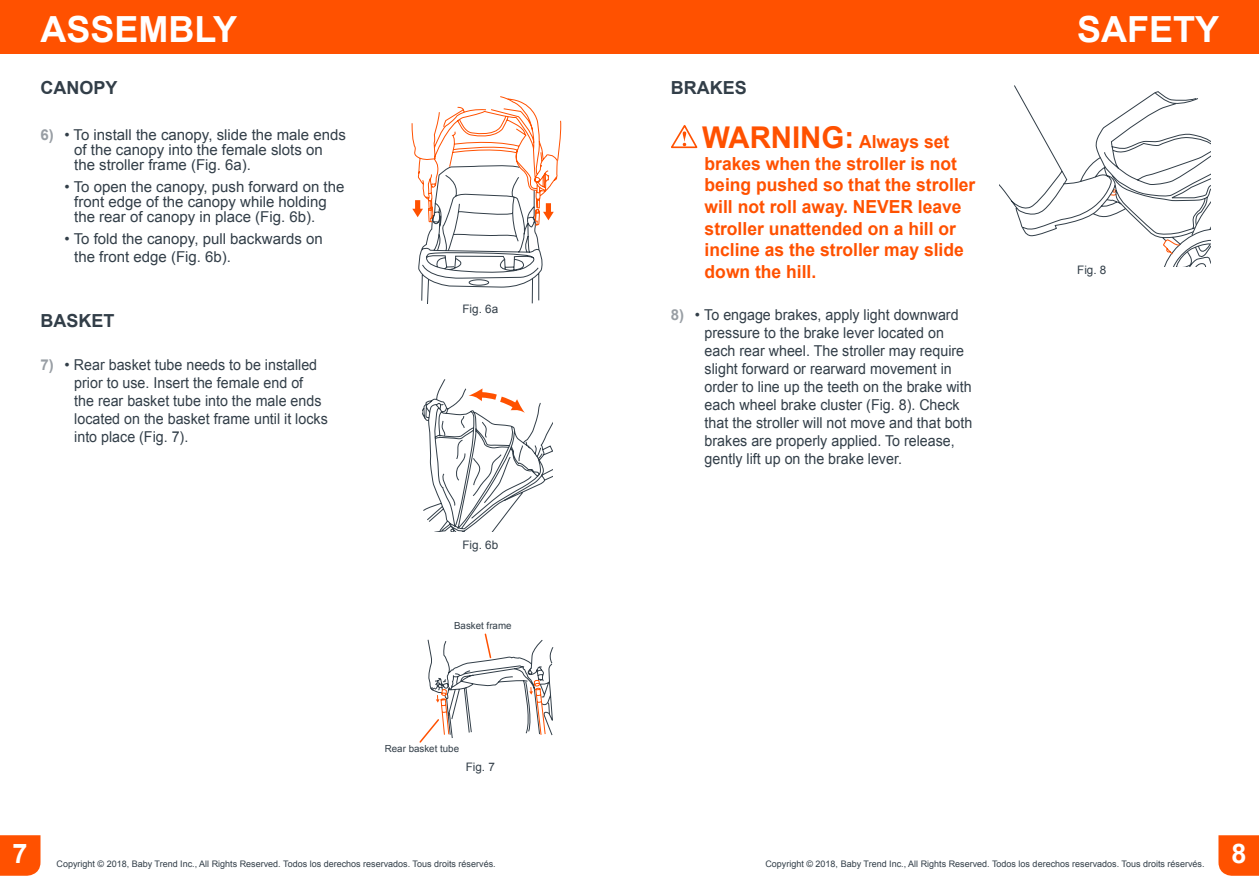
<style>
.page{position:relative;width:1259px;height:893px;background:#fff}
.page>*{position:absolute;margin:0;border:0;box-sizing:border-box;transform-origin:0 0}
.t1{font:700 36px "Arial";color:#fff}
.t2{font:700 27px "Arial";color:#fff}
.t3{font:700 18px/21.6px "Arial";color:#ff5100}
.t4{font:700 18px "Arial";color:#323e48}
.t5{font:15px/18px "Arial";color:#323e48}
.t6{font:11.7px "Arial";color:#323e48}
.t7{font:9.75px "Arial";color:#323e48}
.t8{font:9px "Arial";color:#323e48}
.s1{font-weight:700;color:#989ea4}
.s2{font-size:30px}
</style>
<div class="page">
<svg style="left:1218px;top:835px;width:41px;height:41px;background:#ff580b"></svg>
<div style="left:629px;top:0;width:630px;height:54px;background:#ff5100"></div>
<div style="left:0;top:835px;width:40px;height:41px;background:#ff5100"></div>
<div style="left:0;top:0;width:629px;height:54px;background:#ff5100"></div>
<svg style="left:419px;top:633px;width:135px;height:110px"></svg>
<svg style="left:671px;top:125px;width:27px;height:24px"></svg>
<svg style="left:999px;top:85px;width:211px;height:182px"></svg>
<svg style="left:422px;top:380px;width:130px;height:152px"></svg>
<svg style="left:412px;top:96px;width:149px;height:208px"></svg>
<h1 class="t1" style="left:40px;top:5px;width:198px">ASSEMBLY</h1>
<p class="t4" style="left:40px;top:76px;width:79px">CANOPY</p>
<p class="t5" style="left:74px;top:128px;width:273px;line-height:15px;text-indent:-34px"><span class="s1">6)</span> • To install the canopy, slide the male ends of the canopy into the female slots on the stroller frame (Fig. 6a).</p>
<p class="t5" style="left:74px;top:180px;width:272px;line-height:15px;text-indent:-10px">• To open the canopy, push forward on the front edge of the canopy while holding the rear of canopy in place (Fig. 6b).</p>
<p class="t5" style="left:74px;top:230px;width:250px;text-indent:-10px">• To fold the canopy, pull backwards on the front edge (Fig. 6b).</p>
<p class="t4" style="left:40px;top:308px;width:75px">BASKET</p>
<p class="t5" style="left:74px;top:355px;width:255px;text-indent:-34px"><span class="s1">7)</span> • Rear basket tube needs to be installed prior to use. Insert the female end of<br>the rear basket tube into the male ends located on the basket frame until it locks into place (Fig. 7).</p>
<p class="t6" style="left:462px;top:301px;width:37px">Fig. 6a</p>
<p class="t6" style="left:462px;top:537px;width:37px">Fig. 6b</p>
<p class="t7" style="left:454px;top:619px;width:59px">Basket frame</p>
<h2 class="t2" style="left:13px;top:836px;width:17px">7</h2>
<p class="t7" style="left:385px;top:743px;width:76px">Rear basket tube</p>
<p class="t6" style="left:466px;top:759px;width:31px">Fig. 7</p>
<p class="t8" style="left:57px;top:858px;width:441px">Copyright © 2018, Baby Trend Inc., All Rights Reserved. Todos los derechos reservados. Tous droits réservés.</p>
<p class="t4" style="left:671px;top:76px;width:77px">BRAKES</p>
<p class="t3" style="left:702px;top:132px;width:275px"><span class="s2">WARNING:</span> Always set brakes when the stroller is not being pushed so that the stroller will not roll away. NEVER leave stroller unattended on a hill or incline as the stroller may slide down the hill.</p>
<p class="t5" style="left:704px;top:306px;width:269px;text-indent:-34px"><span class="s1">8)</span> • To engage brakes, apply light downward pressure to the brake lever located on each rear wheel. The stroller may require slight forward or rearward movement in order to line up the teeth on the brake with each wheel brake cluster (Fig. 8). Check that the stroller will not move and that both brakes are properly applied. To release, gently lift up on the brake lever.</p>
<h1 class="t1" style="left:1077px;top:5px;width:144px">SAFETY</h1>
<p class="t6" style="left:1077px;top:263px;width:31px">Fig. 8</p>
<p class="t8" style="left:765px;top:858px;width:441px">Copyright © 2018, Baby Trend Inc., All Rights Reserved. Todos los derechos reservados. Tous droits réservés.</p>
<h2 class="t2" style="left:1231px;top:836px;width:17px">8</h2>
</div>
